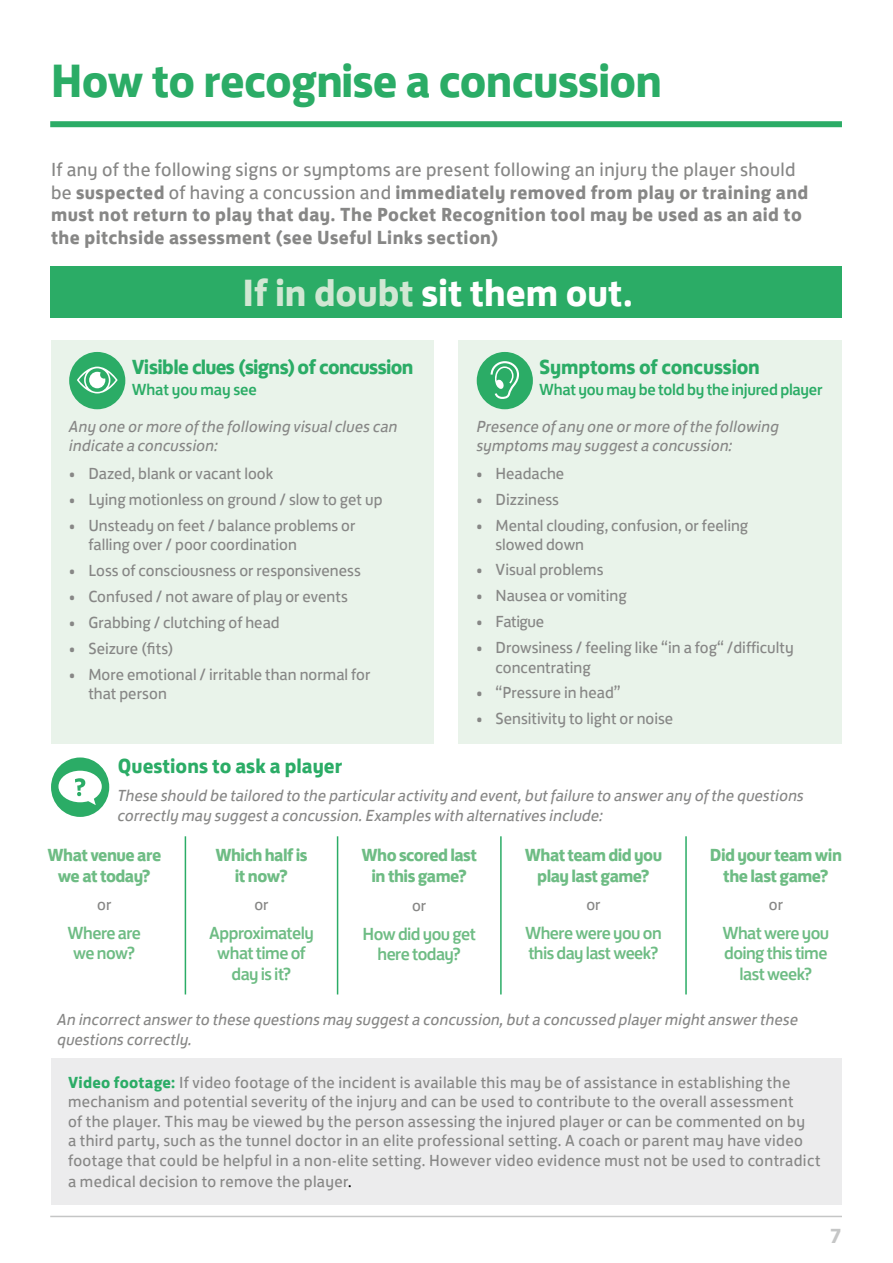
<style>
.page{position:relative;width:893px;height:1263px;background:#fff}
.page>*{position:absolute;margin:0;border:0;box-sizing:border-box;transform-origin:0 0}
.t1{font:700 48px "FS Jack";letter-spacing:-.015em;color:#2bac66}
.t2{font:700 39px "FS Jack";color:#fff}
.t3{font:700 21px "FS Jack";letter-spacing:-.01em;color:#2bac66}
.t4{font:700 21px "FS Jack";letter-spacing:-.035em;color:#2bac66}
.t5{font:700 21px "FS Jack";color:#c5c6c6}
.t6{font:700 19.5px/22.5px "FS Jack";letter-spacing:.02em;color:#878786}
.t7{font:500 18px/20.4px "FS Jack";letter-spacing:-.03em;color:#6ebc84;text-align:center}
.t8{font:700 18px/20.4px "FS Jack";letter-spacing:-.03em;color:#6ebc84;text-align:center}
.t9{font:16.5px/19.5px "FS Jack";letter-spacing:.01em;color:#878786}
.t10{font:italic 16.5px/19.5px "FS Jack";color:#878786}
.t11{font:500 16.5px "FS Jack";letter-spacing:-.015em;color:#2bac66}
.t12{font:16.5px "FS Jack";letter-spacing:-.025em;color:#878786}
.s1{font-weight:400}
.s2{color:#d1e7d3}
.s3{font-weight:700;color:#2bac66}
.s4{font-family:"Minion Pro";font-size:18px;color:#000}
</style>
<div class="page">
<div style="left:51px;top:340px;width:383px;height:403px;background:#e9f3ea"></div>
<div style="left:459px;top:340px;width:383px;height:403px;background:#e9f3ea"></div>
<div style="left:69px;top:352px;width:56px;height:57px;background:#2bac66;border-radius:50%"></div>
<div style="left:51px;top:757px;width:58px;height:60px;background:#2bac66;border-radius:50%"></div>
<div style="left:477px;top:352px;width:56px;height:57px;background:#2bac66;border-radius:50%"></div>
<svg style="left:77px;top:367px;width:41px;height:26px"></svg>
<svg style="left:491px;top:361px;width:28px;height:38px"></svg>
<div style="left:58px;top:771px;width:44px;height:31px;background:#fff;border-radius:50%"></div>
<svg style="left:75px;top:778px;width:21px;height:27px"></svg>
<hr style="left:185px;top:836px;width:1px;height:158px;background:#2bac66">
<hr style="left:337px;top:836px;width:1px;height:158px;background:#2bac66">
<hr style="left:500px;top:836px;width:2px;height:158px;background:#2bac66">
<hr style="left:685px;top:836px;width:2px;height:158px;background:#2bac66">
<div style="left:50px;top:121px;width:792px;height:6px;background:#2bac66"></div>
<div style="left:51px;top:1058px;width:791px;height:146px;background:#ececed"></div>
<div style="left:50px;top:267px;width:792px;height:51px;background:#2bac66"></div>
<hr style="left:50px;top:1216px;width:792px;height:1px;background:#c5c6c6">
<h1 class="t1" style="left:51px;top:40px;width:613px">How to recognise a concussion</h1>
<p class="t6" style="left:51px;top:157px;width:759px"><span class="s1">If any of the following signs or symptoms are present following an injury the player should be</span> suspected <span class="s1">of having a concussion and</span> immediately removed from play or training and must not return to play that day. The Pocket Recognition tool may be used as an aid to the pitchside assessment (see Useful Links section)</p>
<h2 class="t2" style="left:242px;top:260px;width:392px"><span class="s2">If in doubt</span> sit them out.</h2>
<p class="t4" style="left:132px;top:349px;width:283px">Visible clues (signs) of concussion</p>
<p class="t11" style="left:132px;top:376px;width:127px">What you may see</p>
<p class="t10" style="left:69px;top:415px;width:330px">Any one or more of the following visual clues can indicate a concussion:</p>
<p class="t9" style="left:69px;top:462px;width:206px">• Dazed, blank or vacant look</p>
<p class="t9" style="left:69px;top:488px;width:315px">• Lying motionless on ground / slow to get up</p>
<p class="t9" style="left:88px;top:514px;width:269px;text-indent:-19px">• Unsteady on feet / balance problems or falling over / poor coordination</p>
<p class="t9" style="left:69px;top:559px;width:293px">• Loss of consciousness or responsiveness</p>
<p class="t9" style="left:69px;top:585px;width:280px">• Confused / not aware of play or events</p>
<p class="t9" style="left:69px;top:611px;width:212px">• Grabbing / clutching of head</p>
<p class="t9" style="left:69px;top:637px;width:106px">• Seizure (fits)</p>
<p class="t9" style="left:88px;top:663px;width:284px;text-indent:-19px">• More emotional / irritable than normal for that person</p>
<p class="t3" style="left:539px;top:349px;width:222px">Symptoms of concussion</p>
<p class="t11" style="left:539px;top:376px;width:285px">What you may be told by the injured player</p>
<p class="t10" style="left:477px;top:415px;width:304px">Presence of any one or more of the following symptoms may suggest a concussion:</p>
<p class="t9" style="left:476px;top:462px;width:89px">• Headache</p>
<p class="t9" style="left:476px;top:488px;width:84px">• Dizziness</p>
<p class="t9" style="left:496px;top:514px;width:254px;line-height:18.8px;text-indent:-19px">• Mental clouding, confusion, or feeling slowed down</p>
<p class="t9" style="left:476px;top:559px;width:129px">• Visual problems</p>
<p class="t9" style="left:476px;top:585px;width:152px">• Nausea or vomiting</p>
<p class="t12" style="left:476px;top:608px;width:69px">• Fatigue</p>
<p class="t9" style="left:496px;top:636px;width:300px;text-indent:-19px">• Drowsiness / feeling like “in a fog“ /difficulty concentrating</p>
<p class="t9" style="left:476px;top:682px;width:146px">• “Pressure in head”</p>
<p class="t9" style="left:476px;top:707px;width:198px">• Sensitivity to light or noise</p>
<p class="t3" style="left:118px;top:748px;width:226px">Questions to ask a player</p>
<p class="t10" style="left:118px;top:785px;width:688px">These should be tailored to the particular activity and event, but failure to answer any of the questions correctly may suggest a concussion. Examples with alternatives include:</p>
<p class="t8" style="left:47px;top:843px;width:115px">What venue are we at today?</p>
<p class="t9" style="left:97px;top:893px;width:16px">or</p>
<p class="t7" style="left:68px;top:921px;width:75px">Where are we now?</p>
<p class="t8" style="left:215px;top:843px;width:94px">Which half is it now?</p>
<p class="t9" style="left:254px;top:893px;width:16px">or</p>
<p class="t7" style="left:209px;top:921px;width:106px">Approximately what time of day is it?</p>
<p class="t8" style="left:525px;top:843px;width:139px">What team did you play last game?</p>
<p class="t9" style="left:586px;top:893px;width:16px">or</p>
<p class="t7" style="left:525px;top:921px;width:138px;text-align:left">Where were you on this day last week?</p>
<p class="t8" style="left:710px;top:843px;width:134px">Did your team win the last game?</p>
<p class="t9" style="left:769px;top:893px;width:16px">or</p>
<p class="t7" style="left:722px;top:921px;width:109px">What were you doing this time last week?</p>
<p class="t8" style="left:361px;top:843px;width:117px">Who scored last in this game?</p>
<p class="t9" style="left:412px;top:894px;width:16px">or</p>
<p class="t7" style="left:363px;top:922px;width:115px">How did you get here today?</p>
<p class="t10" style="left:58px;top:1009px;width:742px">An incorrect answer to these questions may suggest a concussion, but a concussed player might answer these questions correctly.</p>
<p class="t9" style="left:68px;top:1071px;width:754px"><span class="s3">Video footage:</span> If video footage of the incident is available this may be of assistance in establishing the mechanism and potential severity of the injury and can be used to contribute to the overall assessment<br>of the player. This may be viewed by the person assessing the injured player or can be commented on by<br>a third party, such as the tunnel doctor in an elite professional setting. A coach or parent may have video footage that could be helpful in a non-elite setting. However video evidence must not be used to contradict</p>
<p class="t9" style="left:68px;top:1170px;width:285px">a medical decision to remove the player<span class="s4">.</span></p>
<p class="t5" style="left:830px;top:1218px;width:14px">7</p>
</div>
